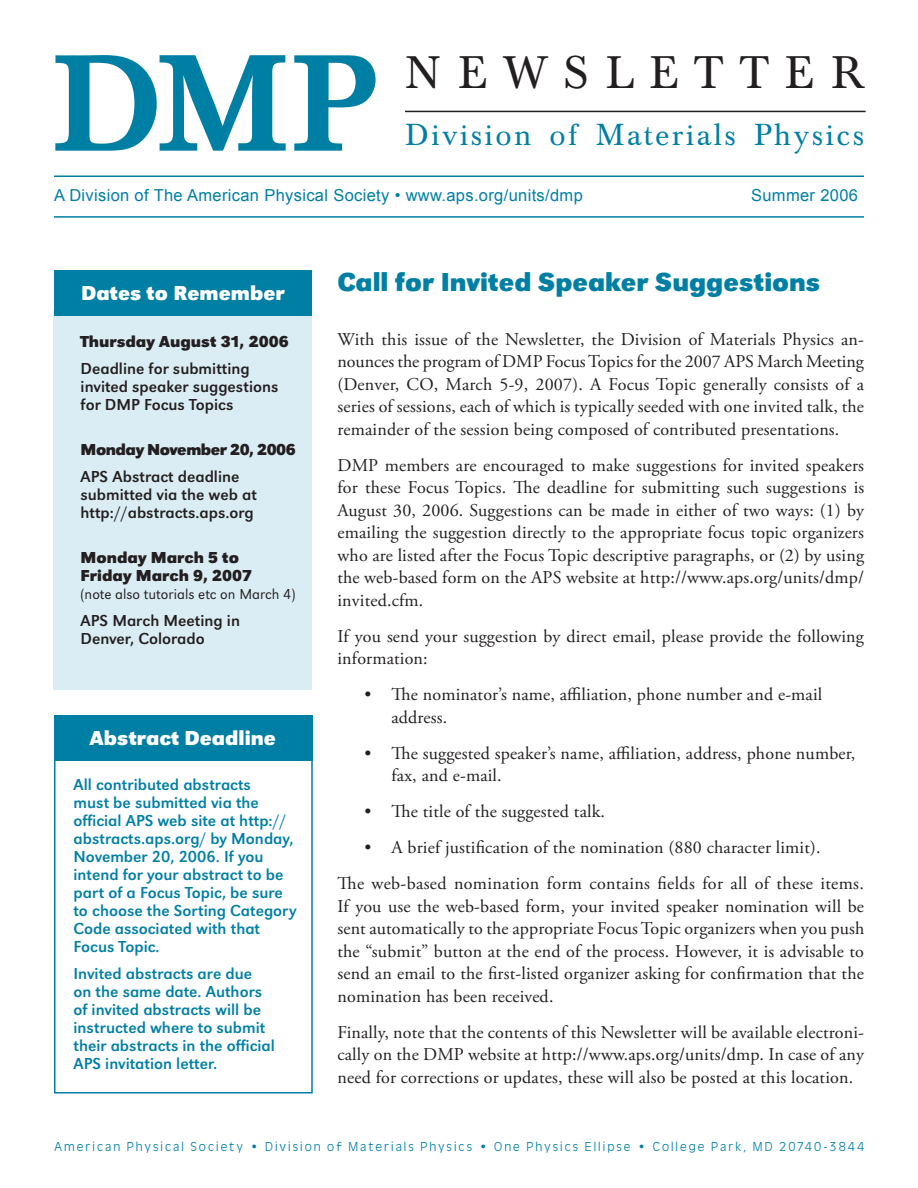
<style>
.page{position:relative;width:918px;height:1188px;background:#fff}
.page>*{position:absolute;margin:0;border:0;box-sizing:border-box;transform-origin:0 0}
.t1{font:500 135px "Baskerville BE";color:#007fa5}
.t2{font:45px "Baskerville BE";letter-spacing:.345em;color:#231f20}
.t3{font:30px "Baskerville BE";letter-spacing:.085em;color:#007fa5}
.t4{font:700 27px "URW Grotesk T";color:#007fa5}
.t5{font:700 21px "URW Grotesk T";color:#fff}
.t6{font:18px/22.5px "Adobe Garamond Pro";letter-spacing:.01em;color:#231f20;text-align:justify}
.t7{font:16.5px/18px "URW Grotesk T";color:#007fa5}
.t8{font:16.5px/18px "URW Grotesk T";color:#231f20}
.t9{font:16.5px "Arial";letter-spacing:.02em;color:#007fa5}
.t10{font:700 16.5px/18px "URW Grotesk T";color:#231f20}
.t11{font:700 16.5px "URW Grotesk T";letter-spacing:-.03em;color:#231f20}
.t12{font:15px "URW Grotesk T Ligh";color:#231f20}
.t13{font:13.5px "Antique Oli T Ligh";letter-spacing:.15em;color:#007fa5}
</style>
<div class="page">
<div style="left:54px;top:716px;width:259px;height:45px;background:#007fa5"></div>
<div style="left:54px;top:758px;width:259px;height:336px;border:2px solid #007fa5"></div>
<hr style="left:405px;top:111px;width:461px;height:1px;background:#231f20">
<hr style="left:54px;top:176px;width:810px;height:1px;background:#007fa5">
<hr style="left:54px;top:216px;width:810px;height:2px;background:#007fa5">
<div style="left:53px;top:311px;width:259px;height:379px;background:#dbedf4"></div>
<div style="left:54px;top:270px;width:258px;height:45px;background:#007fa5"></div>
<h1 class="t1" style="left:54px;top:26px;width:322px">DMP</h1>
<p class="t9" style="left:54px;top:184px;width:530px">A Division of The American Physical Society • www.aps.org/units/dmp</p>
<p class="t9" style="left:751px;top:184px;width:108px">Summer 2006</p>
<h2 class="t2" style="left:405px;top:47px;width:461px">NEWSLETTER</h2>
<h3 class="t3" style="left:405px;top:117px;width:461px">Division of Materials Physics</h3>
<p class="t5" style="left:81px;top:281px;width:205px">Dates to Remember</p>
<p class="t10" style="left:81px;top:333px;width:210px">Thursday August 31, 2006</p>
<p class="t8" style="left:81px;top:360px;width:199px">Deadline for submitting invited speaker suggestions for DMP Focus Topics</p>
<p class="t11" style="left:81px;top:440px;width:217px">Monday November 20, 2006</p>
<p class="t8" style="left:81px;top:468px;width:178px">APS Abstract deadline submitted via the web at http://abstracts.aps.org</p>
<p class="t10" style="left:81px;top:549px;width:173px">Monday March 5 to<br>Friday March 9, 2007</p>
<p class="t12" style="left:81px;top:586px;width:216px">(note also tutorials etc on March 4)</p>
<p class="t8" style="left:81px;top:612px;width:161px">APS March Meeting in<br>Denver, Colorado</p>
<p class="t5" style="left:90px;top:726px;width:188px">Abstract Deadline</p>
<p class="t7" style="left:74px;top:776px;width:225px">All contributed abstracts<br>must be submitted via the official APS web site at http:// abstracts.aps.org/ by Monday,<br>November 20, 2006. If you intend for your abstract to be part of a Focus Topic, be sure to choose the Sorting Category<br>Code associated with that<br>Focus Topic.</p>
<p class="t7" style="left:74px;top:965px;width:203px">Invited abstracts are due<br>on the same date. Authors of invited abstracts will be instructed where to submit their abstracts in the official<br>APS invitation letter.</p>
<h3 class="t4" style="left:338px;top:266px;width:484px">Call for Invited Speaker Suggestions</h3>
<p class="t6" style="left:337px;top:329px;width:528px">With this issue of the Newsletter, the Division of Materials Physics an&shy;nounces the program of DMP Focus Topics for the 2007 APS March Meeting (Denver, CO, March 5-9, 2007). A Focus Topic generally consists of a series of sessions, each of which is typically seeded with one invited talk, the remainder of the session being composed of contributed presentations.</p>
<p class="t6" style="left:338px;top:455px;width:528px">DMP members are encouraged to make suggestions for invited speakers for these Focus Topics. The deadline for submitting such suggestions is August 30, 2006. Suggestions can be made in either of two ways: (1) by emailing the suggestion directly to the appropriate focus topic organizers who are listed after the Focus Topic descriptive paragraphs, or (2) by using the web-based form on the APS website at http://www.aps.org/units/dmp/ invited.cfm.</p>
<p class="t6" style="left:338px;top:626px;width:528px">If you send your suggestion by direct email, please provide the following information:</p>
<p class="t6" style="left:392px;top:684px;width:432px;text-indent:-27px">• The nominator’s name, affiliation, phone number and e-mail address.</p>
<p class="t6" style="left:392px;top:743px;width:465px;text-indent:-27px">• The suggested speaker’s name, affiliation, address, phone number, fax, and e-mail.</p>
<p class="t6" style="left:365px;top:801px;width:242px">• The title of the suggested talk.</p>
<p class="t6" style="left:338px;top:830px;width:528px;line-height:36px;text-indent:27px">• A brief justification of the nomination (880 character limit).<br>The web-based nomination form contains fields for all of these items.</p>
<p class="t6" style="left:338px;top:896px;width:528px">If you use the web-based form, your invited speaker nomination will be sent automatically to the appropriate Focus Topic organizers when you push the “submit” button at the end of the process. However, it is advisable to send an email to the first-listed organizer asking for confirmation that the nomination has been received.</p>
<p class="t6" style="left:337px;top:1022px;width:528px">Finally, note that the contents of this Newsletter will be available electroni&shy;cally on the DMP website at http://www.aps.org/units/dmp. In case of any need for corrections or updates, these will also be posted at this location.</p>
<p class="t13" style="left:54px;top:1140px;width:812px">American Physical Society • Division of Materials Physics • One Physics Ellipse • College Park, MD 20740-3844</p>
</div>
